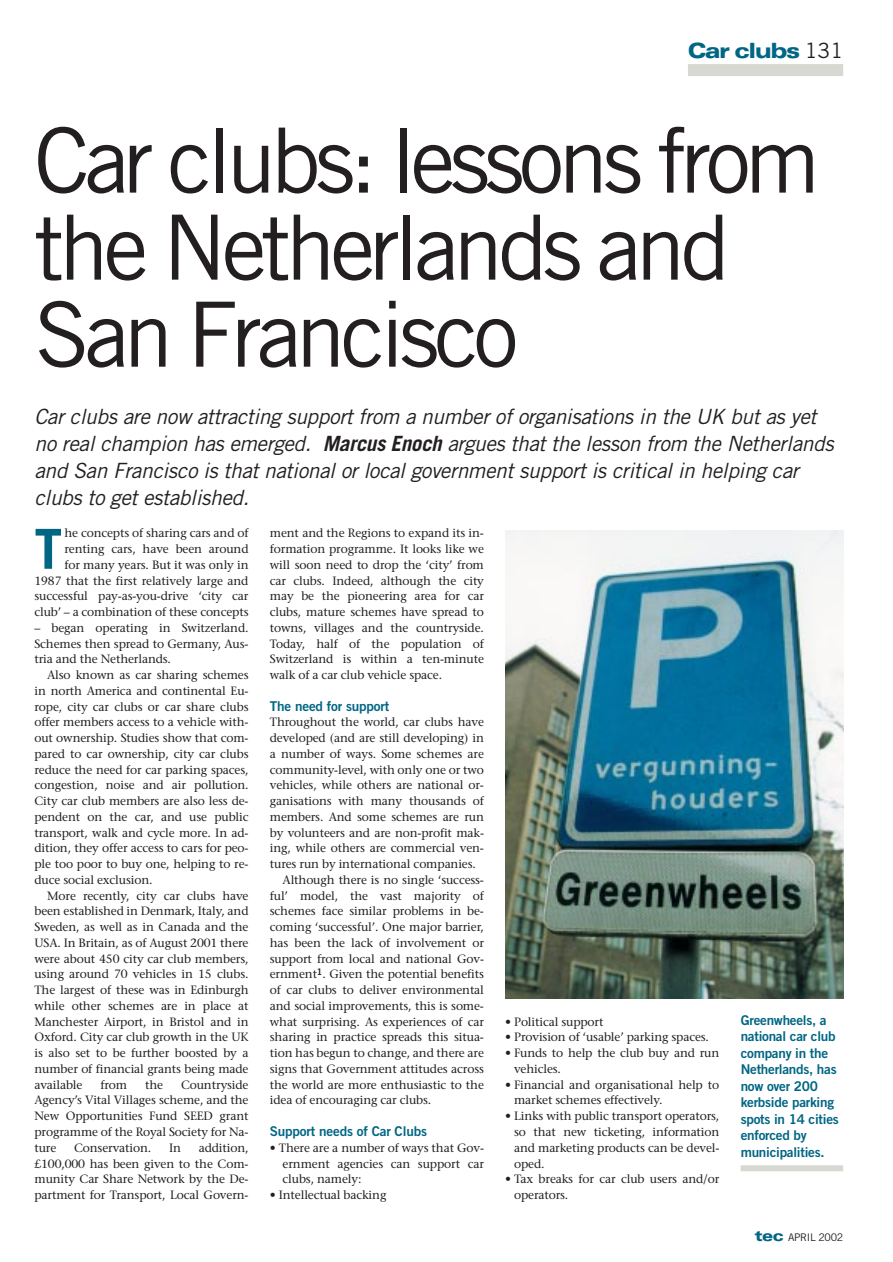
<style>
.page{position:relative;width:893px;height:1262px;background:#fff}
.page>*{position:absolute;margin:0;border:0;box-sizing:border-box;transform-origin:0 0}
.t1{font:90px/87px "Trade Gothic";letter-spacing:-.06em;color:#231f20}
.t2{font:700 55.2px "Trade Gothic";color:#006684}
.t3{font:italic 21px/27px "Trade Gothic";letter-spacing:-.02em;color:#231f20}
.t4{font:900 expanded 21px "Univers";letter-spacing:-.075em;color:#006684}
.t5{font:13.5px/16.5px "Trade Gothic Bold Two";letter-spacing:-.02em;color:#006684}
.t6{font:12px/15.8px "Stone Serif";letter-spacing:-.01em;color:#231f20;text-align:justify}
.t7{font:10.5px "Trade Gothic";letter-spacing:-.03em;color:#231f20}
.s1{font-family:"Trade Gothic";font-weight:400;font-stretch:normal;color:#231f20}
.s2{font-weight:700}
.s3{font-family:"Univers";font-weight:900;font-stretch:expanded;font-size:15px;color:#006684}
</style>
<div class="page">
<div style="left:688px;top:64px;width:155px;height:12px;background:#d7d8d2"></div>
<img style="left:505px;top:530px;width:338px;height:468px">
<div style="left:740px;top:1165px;width:103px;height:6px;background:#d7d8d2"></div>
<h3 class="t4" style="left:688px;top:43px;width:157px">Car clubs <span class="s1">131</span></h3>
<h1 class="t1" style="left:34px;top:125px;width:787px">Car clubs: lessons from the Netherlands and<br>San Francisco</h1>
<p class="t3" style="left:34px;top:405px;width:800px">Car clubs are now attracting support from a number of organisations in the UK but as yet no real champion has emerged. <span class="s2">Marcus Enoch</span> argues that the lesson from the Netherlands and San Francisco is that national or local government support is critical in helping car clubs to get established.</p>
<p class="t6" style="left:34px;top:526px;width:216px;text-align:right">he concepts of sharing cars and of renting cars, have been around<br>for many years. But it was only in 1987 that the first relatively large and successful pay-as-you-drive ‘city car club’ – a combination of these concepts</p>
<p class="t6" style="left:34px;top:621px;width:216px">– began operating in Switzerland.<br>Schemes then spread to Germany, Aus&shy;tria and the Netherlands.</p>
<p class="t6" style="left:34px;top:668px;width:216px;text-indent:13px">Also known as car sharing schemes in north America and continental Eu&shy;rope, city car clubs or car share clubs offer members access to a vehicle with&shy;out ownership. Studies show that com&shy;pared to car ownership, city car clubs reduce the need for car parking spaces, congestion, noise and air pollution.<br>City car club members are also less de&shy;pendent on the car, and use public transport, walk and cycle more. In ad&shy;dition, they offer access to cars for peo&shy;ple too poor to buy one, helping to re&shy;duce social exclusion.</p>
<p class="t6" style="left:34px;top:889px;width:216px;text-indent:13px">More recently, city car clubs have been established in Denmark, Italy, and Sweden, as well as in Canada and the USA. In Britain, as of August 2001 there were about 450 city car club members, using around 70 vehicles in 15 clubs.<br>The largest of these was in Edinburgh while other schemes are in place at Manchester Airport, in Bristol and in Oxford. City car club growth in the UK is also set to be further boosted by a number of financial grants being made available</p>
<h2 class="t2" style="left:34px;top:529px;width:29px">T</h2>
<p class="t6" style="left:100px;top:1078px;width:28px">from</p>
<p class="t6" style="left:145px;top:1078px;width:19px">the</p>
<p class="t6" style="left:34px;top:1078px;width:216px;text-indent:147px">Countryside Agency’s Vital Villages scheme, and the New Opportunities Fund SEED grant programme of the Royal Society for Na&shy;ture</p>
<p class="t6" style="left:34px;top:1141px;width:216px;text-indent:164px">addition, £100,000 has been given to the Com&shy;munity Car Share Network by the De&shy;partment for Transport, Local Govern-</p>
<p class="t6" style="left:74px;top:1141px;width:79px">Conservation.</p>
<p class="t6" style="left:169px;top:1141px;width:13px">In</p>
<p class="t6" style="left:270px;top:526px;width:216px">ment and the Regions to expand its in&shy;formation programme. It looks like we will soon need to drop the ‘city’ from car clubs. Indeed, although the city may be the pioneering area for car clubs, mature schemes have spread to towns, villages and the countryside.<br>Today, half of the population of Switzerland is within a ten-minute walk of a car club vehicle space.</p>
<p class="t5" style="left:270px;top:698px;width:121px">The need for support</p>
<p class="t6" style="left:270px;top:715px;width:216px">Throughout the world, car clubs have</p>
<p class="t6" style="left:270px;top:731px;width:216px">developed (and are still developing) in</p>
<p class="t6" style="left:270px;top:747px;width:216px">a number of ways. Some schemes are</p>
<p class="t6" style="left:270px;top:763px;width:216px">community-level, with only one or two</p>
<p class="t6" style="left:270px;top:778px;width:216px">vehicles, while others are national or-</p>
<p class="t6" style="left:270px;top:794px;width:216px">ganisations with many thousands of</p>
<p class="t6" style="left:270px;top:810px;width:216px">members. And some schemes are run</p>
<p class="t6" style="left:270px;top:826px;width:216px">by volunteers and are non-profit mak-</p>
<p class="t6" style="left:270px;top:841px;width:216px">ing, while others are commercial ven-</p>
<p class="t6" style="left:270px;top:857px;width:208px">tures run by international companies.</p>
<p class="t6" style="left:282px;top:873px;width:203px">Although there is no single ‘success-</p>
<p class="t6" style="left:270px;top:889px;width:216px">ful’ model, the vast majority of</p>
<p class="t6" style="left:270px;top:904px;width:216px">schemes face similar problems in be-</p>
<p class="t6" style="left:270px;top:920px;width:216px">coming ‘successful’. One major barrier,</p>
<p class="t6" style="left:270px;top:936px;width:216px">has been the lack of involvement or</p>
<p class="t6" style="left:270px;top:952px;width:216px">support from local and national Gov-</p>
<p class="t6" style="left:270px;top:967px;width:216px">ernment<sup>1</sup>. Given the potential benefits</p>
<p class="t6" style="left:270px;top:983px;width:216px">of car clubs to deliver environmental</p>
<p class="t6" style="left:270px;top:999px;width:216px">and social improvements, this is some-</p>
<p class="t6" style="left:270px;top:1015px;width:216px">what surprising. As experiences of car</p>
<p class="t6" style="left:270px;top:1030px;width:216px">sharing in practice spreads this situa-</p>
<p class="t6" style="left:270px;top:1046px;width:216px">tion has begun to change, and there are</p>
<p class="t6" style="left:270px;top:1062px;width:216px">signs that Government attitudes across</p>
<p class="t6" style="left:270px;top:1078px;width:216px">the world are more enthusiastic to the</p>
<p class="t6" style="left:270px;top:1093px;width:163px">idea of encouraging car clubs.</p>
<p class="t5" style="left:270px;top:1124px;width:159px">Support needs of Car Clubs</p>
<p class="t6" style="left:282px;top:1141px;width:203px;text-indent:-13px">• There are a number of ways that Gov&shy;ernment agencies can support car clubs, namely:</p>
<p class="t6" style="left:270px;top:1188px;width:118px">• Intellectual backing</p>
<p class="t6" style="left:505px;top:1015px;width:100px">• Political support</p>
<p class="t6" style="left:505px;top:1030px;width:205px">• Provision of ‘usable’ parking spaces.</p>
<p class="t6" style="left:514px;top:1046px;width:207px;text-indent:-9px">• Funds to help the club buy and run vehicles.</p>
<p class="t6" style="left:514px;top:1078px;width:207px;text-indent:-9px">• Financial and organisational help to market schemes effectively.</p>
<p class="t6" style="left:514px;top:1109px;width:207px;text-indent:-9px">• Links with public transport operators, so that new ticketing, information and marketing products can be devel&shy;oped.</p>
<p class="t6" style="left:514px;top:1172px;width:207px;text-indent:-9px">• Tax breaks for car club users and/or operators.</p>
<p class="t5" style="left:740px;top:1012px;width:100px">Greenwheels, a national car club company in the<br>Netherlands, has now over 200 kerbside parking spots in 14 cities enforced by municipalities.</p>
<p class="t7" style="left:754px;top:1233px;width:90px"><span class="s3">tec</span> APRIL 2002</p>
</div>
